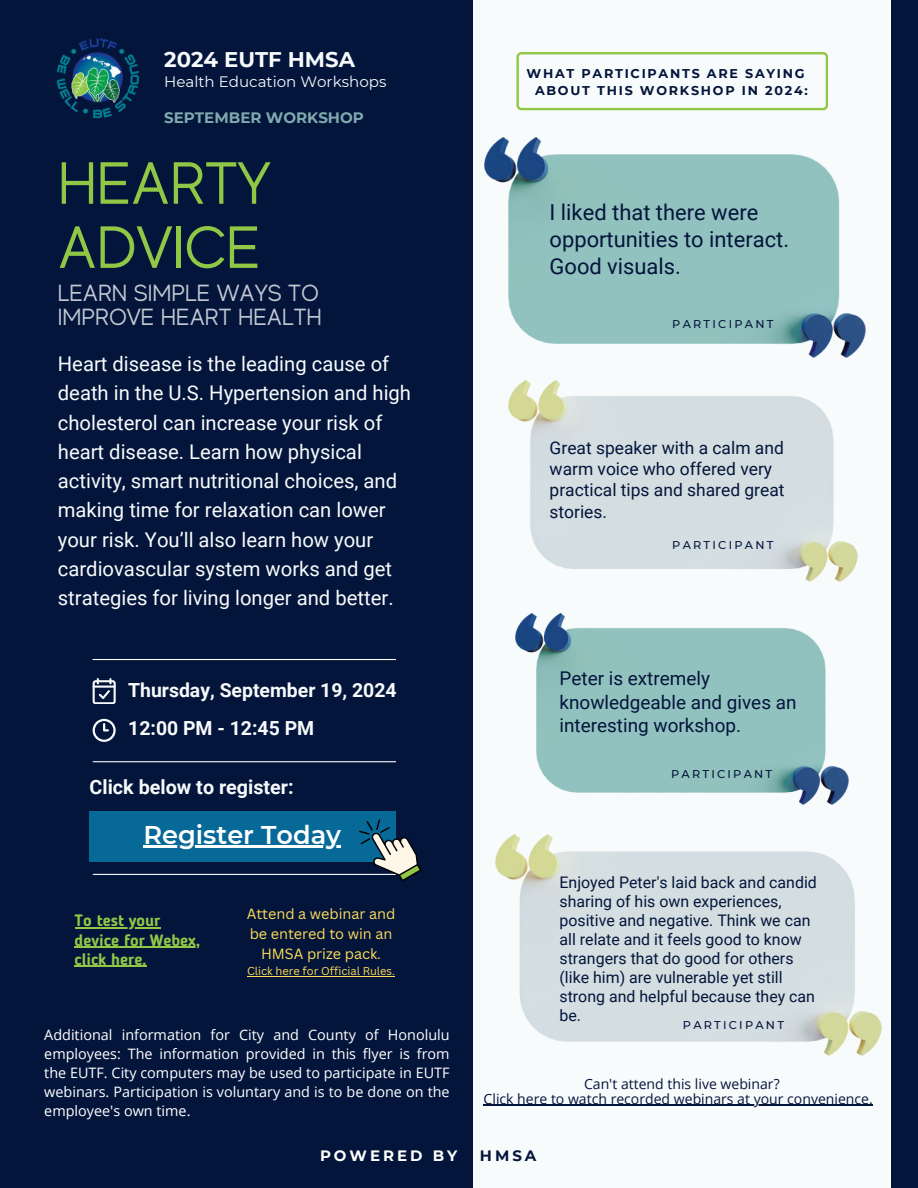
<style>
.page{position:relative;width:918px;height:1188px;background:#04153b}
.page>*{position:absolute;margin:0;border:0;box-sizing:border-box;transform-origin:0 0}
.t1{font:59.25px/64.2px "MADE Evolve Sans";color:#90c846}
.t2{font:600 25.65px "Montserrat";color:#fff}
.t3{font:23.25px/24.8px "MADE Evolve Sans";color:#c1c8d1}
.t4{font:21.9px/27px "Roboto";color:#04153b}
.t5{font:700 21.15px "Montserrat";color:#f8fbfc}
.t6{font:20.25px/29.2px "Roboto";color:#f8fbfc}
.t7{font:700 19.8px "Roboto";color:#f8fbfc}
.t8{font:700 19.35px/37.8px "Roboto";color:#f8fbfc}
.t9{font:18.9px/23.7px "Roboto";color:#04153b}
.t10{font:17.4px/21.3px "Roboto";color:#04153b}
.t11{font:700 16.35px/19.2px "Blogger Sans";color:#90c846}
.t12{font:15.9px/19.2px "Roboto";color:#04153b}
.t13{font:15.15px "Montserrat";color:#f8fbfc}
.t14{font:700 15.15px "Montserrat";color:#7faaae}
.t15{font:700 15px "Montserrat";letter-spacing:.2em;color:#fff}
.t16{font:700 15px "Montserrat";color:#04153b}
.t17{font:14.4px/19.2px "Open Sans";color:#fff;text-align:justify}
.t18{font:14.4px/20px "Canva Sans";color:#ffde59;text-align:center}
.t19{font:14.1px/14.7px "Open Sans";color:#04153b;text-align:center}
.t20{font:700 12.75px/17px "Montserrat";letter-spacing:.14em;color:#04153b;text-align:right}
.t21{font:500 11.25px "Montserrat";letter-spacing:.2em;color:#04153b}
.t22{font:11.1px "Canva Sans";color:#ffde59}
</style>
<div class="page">
<div style="left:473px;top:0;width:417px;height:1188px;background:#f8fbfc"></div>
<svg style="left:516px;top:52px;width:312px;height:58px"></svg>
<svg style="left:93px;top:678px;width:23px;height:26px"></svg>
<svg style="left:93px;top:719px;width:22px;height:22px"></svg>
<hr style="left:93px;top:761px;width:303px;height:1px;background:#f8fbfc">
<hr style="left:93px;top:874px;width:303px;height:1px;background:#f8fbfc">
<hr style="left:93px;top:659px;width:303px;height:1px;background:#f8fbfc">
<img style="left:56px;top:38px;width:84px;height:81px">
<img style="left:484px;top:138px;width:382px;height:219px">
<img style="left:509px;top:381px;width:348px;height:200px">
<img style="left:515px;top:613px;width:333px;height:191px">
<img style="left:496px;top:835px;width:385px;height:220px">
<div style="left:90px;top:811px;width:306px;height:50px;background:#076998"></div>
<svg style="left:359px;top:819px;width:63px;height:62px"></svg>
<hr style="left:143px;top:846px;width:198px;height:2px;background:#fff">
<hr style="left:75px;top:928px;width:85px;height:1px;background:#90c846">
<hr style="left:75px;top:947px;width:125px;height:1px;background:#90c846">
<hr style="left:75px;top:966px;width:72px;height:1px;background:#90c846">
<hr style="left:484px;top:1105px;width:389px;height:1px;background:#04153b">
<hr style="left:247px;top:976px;width:148px;height:1px;background:#ffde59">
<p class="t5" style="left:164px;top:45px;width:192px">2024 EUTF HMSA</p>
<p class="t13" style="left:164px;top:71px;width:224px">Health Education Workshops</p>
<p class="t14" style="left:164px;top:107px;width:201px">SEPTEMBER WORKSHOP</p>
<h1 class="t1" style="left:58px;top:149px;width:214px">HEARTY<br>ADVICE</h1>
<p class="t3" style="left:58px;top:279px;width:265px">LEARN SIMPLE WAYS TO<br>IMPROVE HEART HEALTH</p>
<p class="t6" style="left:58px;top:348px;width:355px">Heart disease is the leading cause of death in the U.S. Hypertension and high cholesterol can increase your risk of heart disease. Learn how physical activity, smart nutritional choices, and making time for relaxation can lower your risk. You’ll also learn how your cardiovascular system works and get strategies for living longer and better.</p>
<p class="t8" style="left:128px;top:671px;width:270px">Thursday, September 19, 2024<br>12:00 PM - 12:45 PM</p>
<p class="t7" style="left:90px;top:774px;width:206px">Click below to register:</p>
<p class="t2" style="left:143px;top:816px;width:199px">Register Today</p>
<p class="t11" style="left:75px;top:911px;width:127px">To test your device for Webex, click here.</p>
<p class="t18" style="left:247px;top:904px;width:150px">Attend a webinar and be entered to win an<br>HMSA prize pack.</p>
<p class="t22" style="left:247px;top:965px;width:149px">Click here for Official Rules.</p>
<p class="t17" style="left:44px;top:1024px;width:407px">Additional information for City and County of Honolulu employees: The information provided in this flyer is from the EUTF. City computers may be used to participate in EUTF webinars. Participation is voluntary and is to be done on the employee's own time.</p>
<p class="t20" style="left:527px;top:64px;width:283px">WHAT PARTICIPANTS ARE SAYING<br>ABOUT THIS WORKSHOP IN 2024:</p>
<p class="t4" style="left:550px;top:198px;width:241px">I liked that there were opportunities to interact.<br>Good visuals.</p>
<p class="t21" style="left:672px;top:316px;width:103px">PARTICIPANT</p>
<p class="t10" style="left:550px;top:436px;width:236px">Great speaker with a calm and warm voice who offered very practical tips and shared great stories.</p>
<p class="t21" style="left:672px;top:538px;width:103px">PARTICIPANT</p>
<p class="t9" style="left:560px;top:666px;width:239px">Peter is extremely knowledgeable and gives an interesting workshop.</p>
<p class="t21" style="left:671px;top:766px;width:103px">PARTICIPANT</p>
<p class="t12" style="left:560px;top:872px;width:259px">Enjoyed Peter's laid back and candid sharing of his own experiences, positive and negative. Think we can all relate and it feels good to know strangers that do good for others (like him) are vulnerable yet still strong and helpful because they can be.</p>
<p class="t21" style="left:683px;top:1017px;width:103px">PARTICIPANT</p>
<p class="t19" style="left:484px;top:1076px;width:391px">Can't attend this live webinar?<br>Click here to watch recorded webinars at your convenience.</p>
<p class="t15" style="left:320px;top:1145px;width:139px">POWERED BY</p>
<p class="t16" style="left:480px;top:1145px;width:58px">HMSA</p>
</div>
